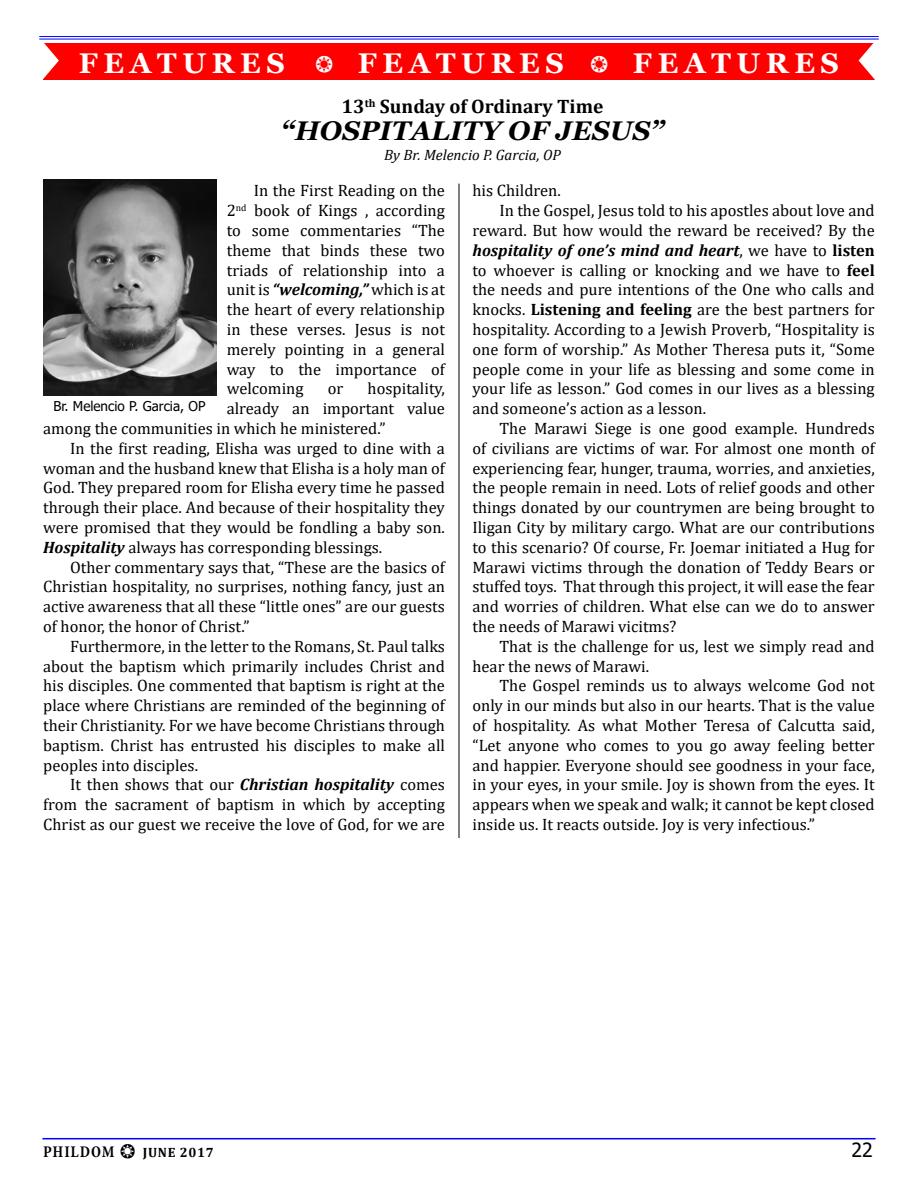
<style>
.page{position:relative;width:918px;height:1188px;background:#fff}
.page>*{position:absolute;margin:0;border:0;box-sizing:border-box;transform-origin:0 0}
.t1{font:700 28.5px "Georgia";letter-spacing:.2em;color:#fff}
.t2{font:italic 700 27px "Georgia";letter-spacing:.01em;color:#000}
.t3{font:700 19.5px "Cambria";color:#000}
.t4{font:19.5px "Tahoma";color:#000}
.t5{font:16.5px/19.8px "Cambria";color:#000;text-align:justify}
.t6{font:italic 700 16.5px "Cambria";color:#000}
.t7{font:italic 15px "Cambria";color:#000}
.t8{font:13.5px "Tahoma";color:#000}
.t9{font:700 13.5px "Cambria";letter-spacing:.05em;color:#000}
.s1{font-family:"Dixieland";font-weight:400;font-size:22.5px}
.s2{font-weight:700;font-style:italic}
.s3{font-weight:400;font-style:normal}
.s4{font-style:normal}
.s5{font-weight:700}
.s6{font-family:"Minion";font-stretch:condensed;font-size:16.5px}
.s7{font-family:"Dixieland";font-weight:400;font-size:19.5px}
</style>
<div class="page">
<hr style="left:42px;top:1138px;width:834px;height:1px;background:#00f">
<hr style="left:39px;top:36px;width:840px;height:1px;background:#00f">
<hr style="left:39px;top:39px;width:840px;height:1px;background:#00f">
<div style="left:43px;top:43px;width:832px;height:37px;background:#f00"></div>
<svg style="left:43px;top:43px;width:16px;height:36px"></svg>
<svg style="left:859px;top:43px;width:16px;height:37px"></svg>
<hr style="left:459px;top:184px;width:1px;height:654px;background:#000">
<img style="left:43px;top:179px;width:173px;height:216px">
<h1 class="t1" style="left:79px;top:45px;width:762px">FEATURES <span class="s1">b</span> FEATURES <span class="s1">b</span> FEATURES</h1>
<p class="t3" style="left:342px;top:93px;width:263px">13<sup>th</sup> Sunday of Ordinary Time</p>
<h2 class="t2" style="left:281px;top:114px;width:385px">“HOSPITALITY OF JESUS”</h2>
<p class="t7" style="left:384px;top:145px;width:178px">By Br. Melencio P. Garcia, OP</p>
<p class="t5" style="left:227px;top:181px;width:220px;text-indent:27px">In the First Reading on the 2<sup>nd</sup> book of Kings , according to some commentaries “The theme that binds these two triads of relationship into a unit is <span class="s2">“welcoming,”</span> which is at the heart of every relationship in these verses. Jesus is not merely pointing in a general way to the importance of welcoming</p>
<p class="t5" style="left:328px;top:379px;width:17px">or</p>
<p class="t5" style="left:368px;top:379px;width:79px">hospitality,</p>
<p class="t5" style="left:227px;top:399px;width:220px">already an important value</p>
<p class="t5" style="left:43px;top:418px;width:344px">among the communities in which he ministered.”</p>
<p class="t5" style="left:70px;top:438px;width:376px">In the first reading, Elisha was urged to dine with a</p>
<p class="t5" style="left:43px;top:458px;width:403px">woman and the husband knew that Elisha is a holy man of</p>
<p class="t5" style="left:43px;top:478px;width:403px">God. They prepared room for Elisha every time he passed</p>
<p class="t5" style="left:43px;top:498px;width:403px">through their place. And because of their hospitality they</p>
<p class="t5" style="left:43px;top:517px;width:403px">were promised that they would be fondling a baby son.</p>
<p class="t5" style="left:43px;top:537px;width:341px"><span class="s2">Hospitality</span> always has corresponding blessings.</p>
<p class="t5" style="left:70px;top:557px;width:376px">Other commentary says that, “These are the basics of</p>
<p class="t5" style="left:43px;top:577px;width:403px">Christian hospitality, no surprises, nothing fancy, just an</p>
<p class="t5" style="left:43px;top:597px;width:403px">active awareness that all these “little ones” are our guests</p>
<p class="t5" style="left:43px;top:616px;width:208px">of honor, the honor of Christ.”</p>
<p class="t5" style="left:70px;top:636px;width:376px">Furthermore, in the letter to the Romans, St. Paul talks</p>
<p class="t5" style="left:43px;top:656px;width:403px">about the baptism which primarily includes Christ and</p>
<p class="t5" style="left:43px;top:676px;width:403px">his disciples. One commented that baptism is right at the</p>
<p class="t5" style="left:43px;top:696px;width:403px">place where Christians are reminded of the beginning of</p>
<p class="t5" style="left:43px;top:715px;width:403px">their Christianity. For we have become Christians through</p>
<p class="t5" style="left:43px;top:735px;width:403px">baptism. Christ has entrusted his disciples to make all</p>
<p class="t5" style="left:43px;top:755px;width:156px">peoples into disciples.</p>
<p class="t5" style="left:70px;top:775px;width:376px">It then shows that our <span class="s2">Christian hospitality</span> comes</p>
<p class="t5" style="left:43px;top:795px;width:403px">from the sacrament of baptism in which by accepting</p>
<p class="t5" style="left:43px;top:814px;width:403px">Christ as our guest we receive the love of God, for we are</p>
<p class="t8" style="left:54px;top:397px;width:153px">Br. Melencio P. Garcia, OP</p>
<p class="t5" style="left:473px;top:181px;width:90px">his Children.</p>
<p class="t5" style="left:500px;top:201px;width:377px">In the Gospel, Jesus told to his apostles about love and</p>
<p class="t5" style="left:473px;top:220px;width:404px">reward. But how would the reward be received? By the</p>
<p class="t6" style="left:473px;top:239px;width:404px">hospitality of one’s mind and heart<span class="s3">, we have to</span> <span class="s4">listen</span></p>
<p class="t5" style="left:472px;top:260px;width:404px">to whoever is calling or knocking and we have to <span class="s5">feel</span></p>
<p class="t5" style="left:472px;top:280px;width:404px">the needs and pure intentions of the One who calls and</p>
<p class="t5" style="left:472px;top:300px;width:404px">knocks. <span class="s5">Listening and feeling</span> are the best partners for</p>
<p class="t5" style="left:472px;top:319px;width:404px">hospitality. According to a Jewish Proverb, “Hospitality is</p>
<p class="t5" style="left:472px;top:339px;width:404px">one form of worship.” As Mother Theresa puts it, “Some</p>
<p class="t5" style="left:472px;top:359px;width:404px">people come in your life as blessing and some come in</p>
<p class="t5" style="left:472px;top:379px;width:404px">your life as lesson.” God comes in our lives as a blessing</p>
<p class="t5" style="left:472px;top:399px;width:235px">and someone’s action as a lesson.</p>
<p class="t5" style="left:499px;top:418px;width:377px">The Marawi Siege is one good example. Hundreds</p>
<p class="t5" style="left:472px;top:438px;width:404px">of civilians are victims of war. For almost one month of</p>
<p class="t5" style="left:472px;top:458px;width:404px">experiencing fear, hunger, trauma, worries, and anxieties,</p>
<p class="t5" style="left:472px;top:478px;width:404px">the people remain in need. Lots of relief goods and other</p>
<p class="t5" style="left:472px;top:498px;width:404px">things donated by our countrymen are being brought to</p>
<p class="t5" style="left:472px;top:517px;width:404px">Iligan City by military cargo. What are our contributions</p>
<p class="t5" style="left:472px;top:537px;width:404px">to this scenario? Of course, Fr. Joemar initiated a Hug for</p>
<p class="t5" style="left:472px;top:557px;width:404px">Marawi victims through the donation of Teddy Bears or</p>
<p class="t5" style="left:472px;top:577px;width:404px">stuffed toys. That through this project, it will ease the fear</p>
<p class="t5" style="left:472px;top:597px;width:404px">and worries of children. What else can we do to answer</p>
<p class="t5" style="left:472px;top:616px;width:205px">the needs of Marawi vicitms?</p>
<p class="t5" style="left:499px;top:636px;width:377px">That is the challenge for us, lest we simply read and</p>
<p class="t5" style="left:472px;top:656px;width:178px">hear the news of Marawi.</p>
<p class="t5" style="left:499px;top:676px;width:377px">The Gospel reminds us to always welcome God not</p>
<p class="t5" style="left:472px;top:696px;width:404px">only in our minds but also in our hearts. That is the value</p>
<p class="t5" style="left:472px;top:715px;width:404px">of hospitality. As what Mother Teresa of Calcutta said,</p>
<p class="t5" style="left:472px;top:735px;width:404px">“Let anyone who comes to you go away feeling better</p>
<p class="t5" style="left:472px;top:755px;width:404px">and happier. Everyone should see goodness in your face,</p>
<p class="t5" style="left:472px;top:775px;width:404px">in your eyes, in your smile. Joy is shown from the eyes. It</p>
<p class="t5" style="left:472px;top:795px;width:404px">appears when we speak and walk; it cannot be kept closed</p>
<p class="t5" style="left:472px;top:814px;width:344px">inside us. It reacts outside. Joy is very infectious.”</p>
<p class="t9" style="left:43px;top:1142px;width:172px"><span class="s6">PHILDOM</span> <span class="s7">b</span> June 2017</p>
<p class="t4" style="left:851px;top:1136px;width:23px">22</p>
</div>
